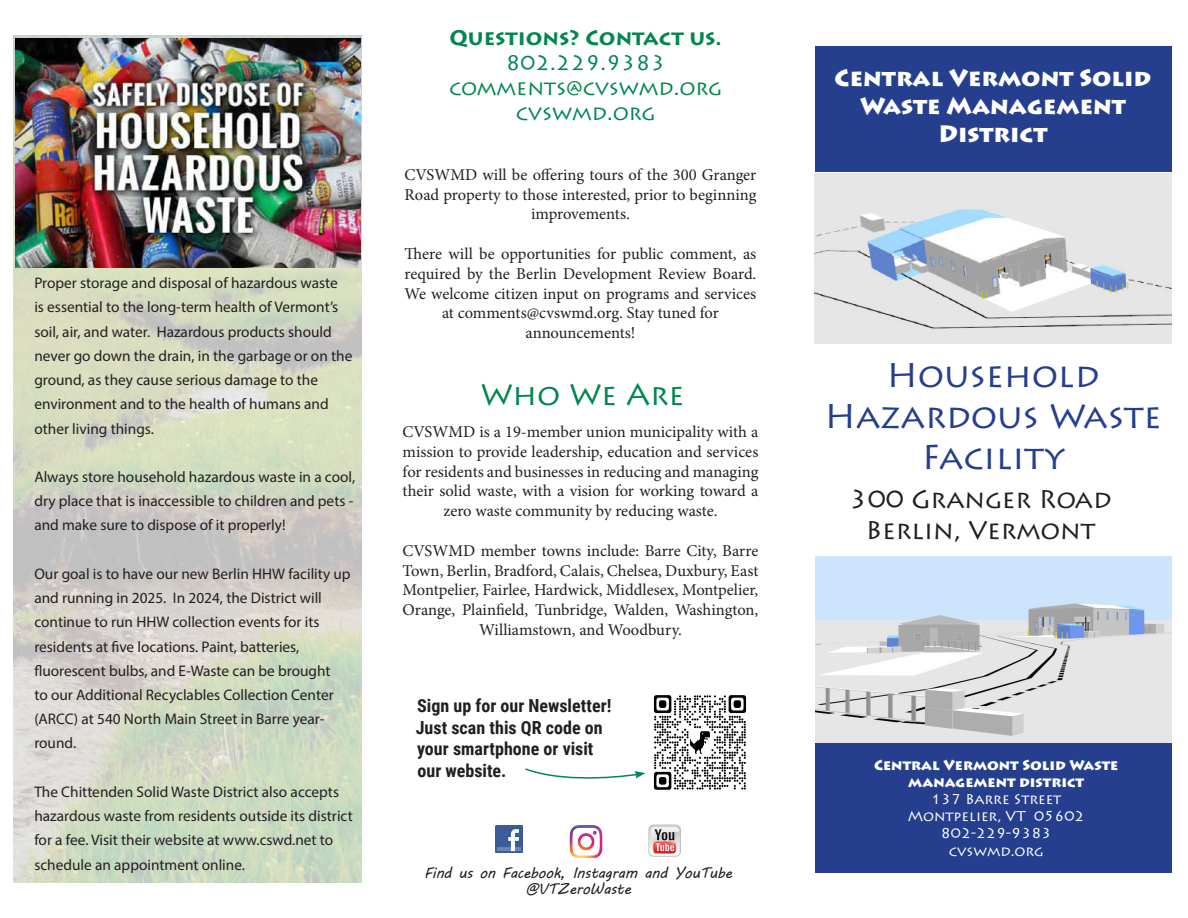
<style>
.page{position:relative;width:1188px;height:918px;background:#fff}
.page>*{position:absolute;margin:0;border:0;box-sizing:border-box;transform-origin:0 0}
.t1{font:34.2px "Lithos Pro";color:#253f8e}
.t2{font:30px "Lithos Pro";color:#008751}
.t3{font:25.65px "Lithos Pro";color:#231f20}
.t4{font:900 23.55px/28.2px "Lithos Pro";color:#fff;text-align:center}
.t5{font:21px "Lithos Pro";color:#008751}
.t6{font:700 21px "Lithos Pro";color:#008751}
.t7{font:700 18px/21.6px "Roboto Condensed";color:#231f20}
.t8{font:16.5px/19.8px "Minion Pro";color:#231f20;text-align:center}
.t9{font:15.3px/24.3px "Myriad Pro";color:#231f20}
.t10{font:15px "MV Boli";letter-spacing:-.02em;color:#231f20}
.t11{font:14.25px "Lithos Pro";color:#fff}
.t12{font:900 14.25px "Lithos Pro";color:#fff}
</style>
<div class="page">
<img style="left:14px;top:36px;width:348px;height:846px">
<img style="left:15px;top:39px;width:345px;height:228px">
<div style="left:815px;top:46px;width:357px;height:125px;background:#253f8e"></div>
<div style="left:815px;top:743px;width:357px;height:130px;background:#253f8e"></div>
<img style="left:815px;top:173px;width:357px;height:171px">
<img style="left:815px;top:556px;width:357px;height:187px">
<img style="left:495px;top:826px;width:28px;height:27px">
<img style="left:569px;top:825px;width:34px;height:32px">
<img style="left:648px;top:825px;width:33px;height:32px">
<img style="left:645px;top:695px;width:102px;height:95px">
<svg style="left:525px;top:768px;width:120px;height:11px"></svg>
<p class="t9" style="left:34px;top:271px;width:319px">Proper storage and disposal of hazardous waste<br>is essential to the long-term health of Vermont’s soil, air, and water. Hazardous products should never go down the drain, in the garbage or on the ground, as they cause serious damage to the</p>
<p class="t9" style="left:34px;top:392px;width:296px">environment and to the health of humans and other living things.</p>
<p class="t9" style="left:34px;top:465px;width:322px;text-align:justify">Always store household hazardous waste in a cool, dry place that is inaccessible to children and pets - and make sure to dispose of it properly!</p>
<p class="t9" style="left:34px;top:561px;width:318px">Our goal is to have our new Berlin HHW facility up and running in 2025. In 2024, the District will</p>
<p class="t9" style="left:34px;top:610px;width:287px">continue to run HHW collection events for its</p>
<p class="t9" style="left:34px;top:634px;width:266px">residents at five locations. Paint, batteries,</p>
<p class="t9" style="left:34px;top:658px;width:301px">fluorescent bulbs, and E-Waste can be brought to our Additional Recyclables Collection Center (ARCC) at 540 North Main Street in Barre year&shy;round.</p>
<p class="t9" style="left:34px;top:779px;width:320px">The Chittenden Solid Waste District also accepts hazardous waste from residents outside its district for a fee. Visit their website at www.cswd.net to schedule an appointment online.</p>
<p class="t6" style="left:450px;top:25px;width:274px">Questions? Contact us.</p>
<p class="t5" style="left:506px;top:50px;width:161px">802.229.9383</p>
<p class="t5" style="left:449px;top:76px;width:274px">comments@cvswmd.org</p>
<p class="t5" style="left:516px;top:101px;width:141px">cvswmd.org</p>
<p class="t8" style="left:405px;top:165px;width:353px">CVSWMD will be offering tours of the 300 Granger<br>Road property to those interested, prior to beginning improvements.</p>
<p class="t8" style="left:405px;top:244px;width:353px">There will be opportunities for public comment, as required by the Berlin Development Review Board.<br>We welcome citizen input on programs and services at comments@cvswmd.org. Stay tuned for</p>
<p class="t8" style="left:526px;top:323px;width:111px">announcements!</p>
<p class="t2" style="left:480px;top:378px;width:206px">Who We Are</p>
<p class="t8" style="left:403px;top:422px;width:357px">CVSWMD is a 19-member union municipality with a mission to provide leadership, education and services for residents and businesses in reducing and managing their solid waste, with a vision for working toward a zero waste community by reducing waste.</p>
<p class="t8" style="left:403px;top:541px;width:357px">CVSWMD member towns include: Barre City, Barre Town, Berlin, Bradford, Calais, Chelsea, Duxbury, East Montpelier, Fairlee, Hardwick, Middlesex, Montpelier, Orange, Plainfield, Tunbridge, Walden, Washington, Williamstown, and Woodbury.</p>
<p class="t7" style="left:416px;top:694px;width:197px">Sign up for our Newsletter!<br>Just scan this QR code on your smartphone or visit our website.</p>
<p class="t10" style="left:424px;top:862px;width:310px">Find us on Facebook, Instagram and YouTube</p>
<p class="t10" style="left:525px;top:879px;width:108px">@VTZeroWaste</p>
<p class="t4" style="left:835px;top:64px;width:318px">Central Vermont Solid<br>Waste Management</p>
<p class="t4" style="left:938px;top:120px;width:111px">District</p>
<p class="t1" style="left:887px;top:355px;width:214px">Household</p>
<p class="t1" style="left:824px;top:396px;width:339px">Hazardous Waste</p>
<p class="t1" style="left:922px;top:437px;width:144px">Facility</p>
<p class="t3" style="left:850px;top:484px;width:264px">300 Granger Road</p>
<p class="t3" style="left:866px;top:515px;width:231px">Berlin, Vermont</p>
<p class="t12" style="left:874px;top:756px;width:246px">Central Vermont Solid Waste</p>
<p class="t12" style="left:908px;top:773px;width:177px">management district</p>
<p class="t11" style="left:931px;top:791px;width:132px">137 Barre Street</p>
<p class="t11" style="left:908px;top:808px;width:178px">Montpelier, VT 05602</p>
<p class="t11" style="left:941px;top:825px;width:112px">802-229-9383</p>
<p class="t11" style="left:949px;top:842px;width:96px">cvswmd.org</p>
</div>
